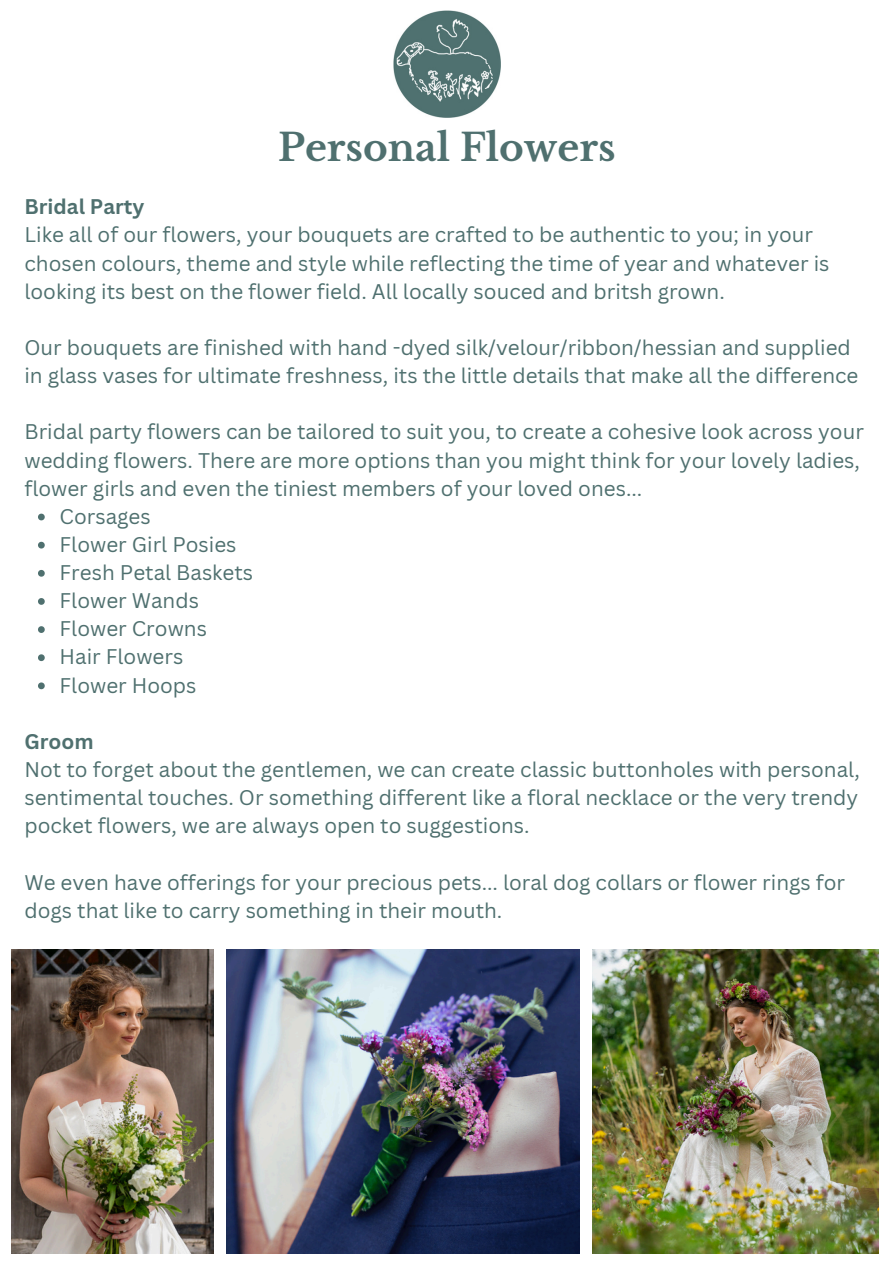
<style>
.page{position:relative;width:894px;height:1264px;background:#fff}
.page>*{position:absolute;margin:0;border:0;box-sizing:border-box;transform-origin:0 0}
.t1{font:700 37.5px "Libre Baskerville";color:#4f706f}
.t2{font:20.7px/28.2px "Canva Sans";color:#4f706f}
.t3{font:700 20.7px "Canva Sans";color:#4f706f}
</style>
<div class="page">
<img style="left:393px;top:10px;width:107px;height:107px">
<svg style="left:38px;top:513px;width:7px;height:7px"></svg>
<svg style="left:38px;top:542px;width:7px;height:6px"></svg>
<svg style="left:38px;top:570px;width:7px;height:6px"></svg>
<svg style="left:38px;top:598px;width:7px;height:7px"></svg>
<svg style="left:38px;top:626px;width:7px;height:7px"></svg>
<svg style="left:38px;top:654px;width:7px;height:7px"></svg>
<svg style="left:38px;top:682px;width:7px;height:7px"></svg>
<img style="left:11px;top:949px;width:202px;height:304px">
<img style="left:226px;top:949px;width:353px;height:304px">
<img style="left:592px;top:949px;width:286px;height:304px">
<p class="t1" style="left:278px;top:124px;width:339px">Personal Flowers</p>
<h1 class="t3" style="left:24px;top:192px;width:121px">Bridal Party</h1>
<p class="t2" style="left:24px;top:220px;width:806px">Like all of our flowers, your bouquets are crafted to be authentic to you; in your chosen colours, theme and style while reflecting the time of year and whatever is looking its best on the flower field. All locally souced and britsh grown.</p>
<p class="t2" style="left:24px;top:333px;width:835px">Our bouquets are finished with hand -dyed silk/velour/ribbon/hessian and supplied in glass vases for ultimate freshness, its the little details that make all the difference</p>
<p class="t2" style="left:24px;top:417px;width:840px">Bridal party flowers can be tailored to suit you, to create a cohesive look across your wedding flowers. There are more options than you might think for your lovely ladies, flower girls and even the tiniest members of your loved ones...</p>
<p class="t2" style="left:60px;top:501px;width:93px">Corsages</p>
<p class="t2" style="left:60px;top:530px;width:178px">Flower Girl Posies</p>
<p class="t2" style="left:60px;top:558px;width:195px">Fresh Petal Baskets</p>
<p class="t2" style="left:60px;top:586px;width:141px">Flower Wands</p>
<p class="t2" style="left:60px;top:614px;width:149px">Flower Crowns</p>
<p class="t2" style="left:60px;top:642px;width:125px">Hair Flowers</p>
<p class="t2" style="left:60px;top:670px;width:138px">Flower Hoops</p>
<p class="t3" style="left:24px;top:726px;width:71px">Groom</p>
<p class="t2" style="left:24px;top:755px;width:836px;text-align:justify">Not to forget about the gentlemen, we can create classic buttonholes with personal, sentimental touches. Or something different like a floral necklace or the very trendy pocket flowers, we are always open to suggestions.</p>
<p class="t2" style="left:24px;top:867px;width:822px">We even have offerings for your precious pets... loral dog collars or flower rings for dogs that like to carry something in their mouth.</p>
</div>
